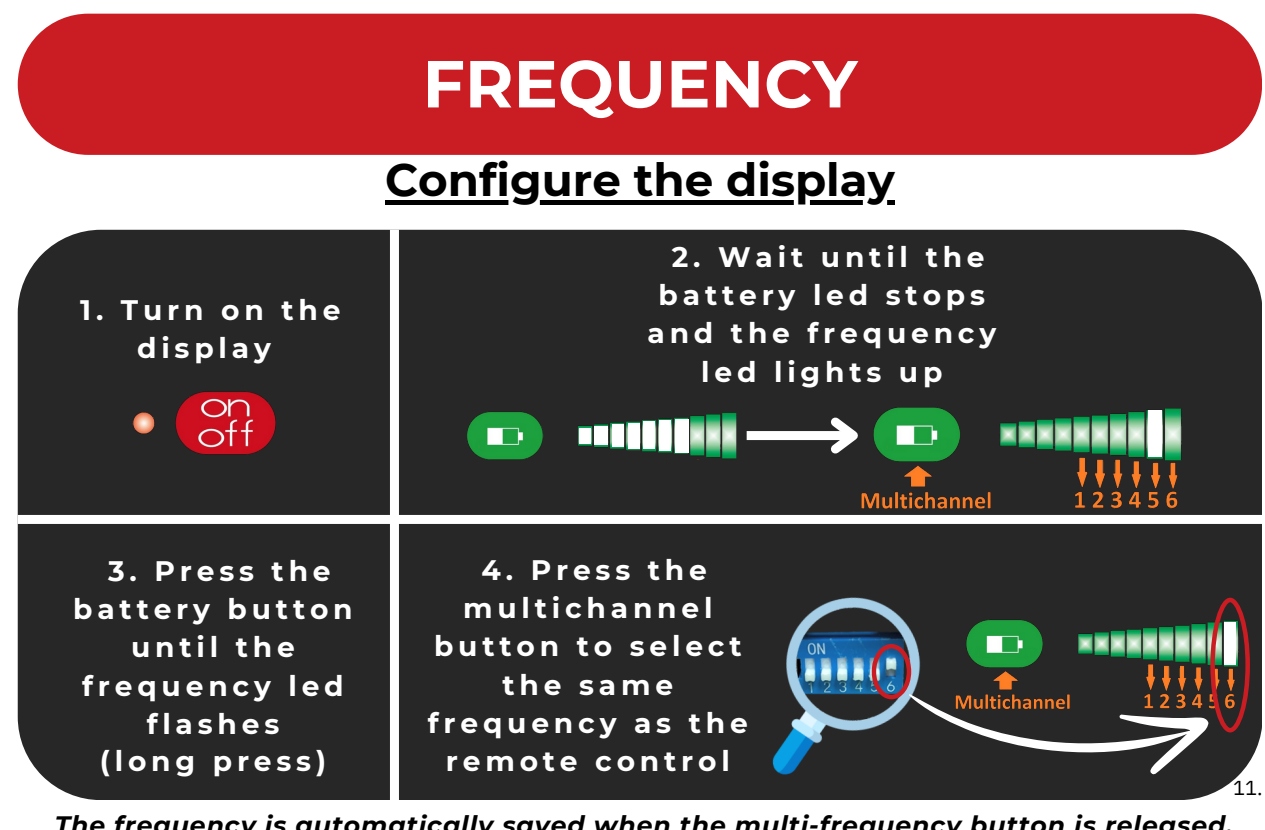
<style>
.page{position:relative;width:1265px;height:830px;background:#fff}
.page>*{position:absolute;margin:0;border:0;box-sizing:border-box;transform-origin:0 0}
.t1{font:700 66.3px "Montserrat";color:#fff}
.t2{font:700 45.3px "Montserrat";color:#000}
.t3{font:700 28.2px/38.4px "Montserrat";letter-spacing:.17em;color:#fff;text-align:center}
.t4{font:italic 700 25.2px "Montserrat";letter-spacing:.035em;color:#000}
.t5{font:20.1px "IBM Plex Sans";color:#000}
</style>
<div class="page">
<div style="left:18px;top:230px;width:1244px;height:569px;background:#272727"></div>
<div style="left:18px;top:14px;width:1244px;height:141px;background:#ca1d23"></div>
<img style="left:132px;top:390px;width:144px;height:65px">
<div style="left:390px;top:230px;width:9px;height:569px;background:#fff"></div>
<div style="left:18px;top:514px;width:1244px;height:9px;background:#fff"></div>
<img style="left:466px;top:410px;width:272px;height:50px">
<div style="left:580px;top:427px;width:11px;height:16px;background:#fff"></div>
<div style="left:595px;top:426px;width:13px;height:18px;background:#fff"></div>
<div style="left:612px;top:424px;width:11px;height:22px;background:#fff"></div>
<div style="left:628px;top:422px;width:11px;height:26px;background:#fff"></div>
<div style="left:644px;top:421px;width:11px;height:27px;background:#fff"></div>
<div style="left:659px;top:420px;width:12px;height:31px;background:#fff"></div>
<div style="left:675px;top:418px;width:13px;height:34px;background:#fff"></div>
<img style="left:858px;top:406px;width:326px;height:108px">
<div style="left:1148px;top:410px;width:13px;height:47px;background:#fff"></div>
<div style="left:747px;top:431px;width:106px;height:9px;background:#fff"></div>
<svg style="left:823px;top:409px;width:45px;height:52px"></svg>
<img style="left:769px;top:594px;width:140px;height:184px">
<svg style="left:872px;top:643px;width:37px;height:56px"></svg>
<svg style="left:1218px;top:597px;width:32px;height:135px"></svg>
<svg style="left:909px;top:568px;width:309px;height:232px;fill:#272727"></svg>
<div style="left:385px;top:200px;width:510px;height:5px;background:#000"></div>
<h3 class="t3" style="left:80px;top:290px;width:262px">1. Turn on the display</h3>
<h2 class="t1" style="left:422px;top:43px;width:436px">FREQUENCY</h2>
<h3 class="t2" style="left:385px;top:152px;width:511px">Configure the display</h3>
<p class="t3" style="left:647px;top:237px;width:350px">2. Wait until the battery led stops and the frequency led lights up</p>
<p class="t3" style="left:73px;top:551px;width:281px">3. Press the battery button until the frequency led flashes</p>
<p class="t3" style="left:428px;top:550px;width:321px">4. Press the multichannel button to select the same frequency as the</p>
<h3 class="t3" style="left:100px;top:741px;width:228px">(long press)</h3>
<p class="t3" style="left:446px;top:741px;width:286px">remote control</p>
<h3 class="t4" style="left:55px;top:809px;width:1172px">The frequency is automatically saved when the multi-frequency button is released</h3>
<p class="t5" style="left:1233px;top:774px;width:31px">11.</p>
</div>
